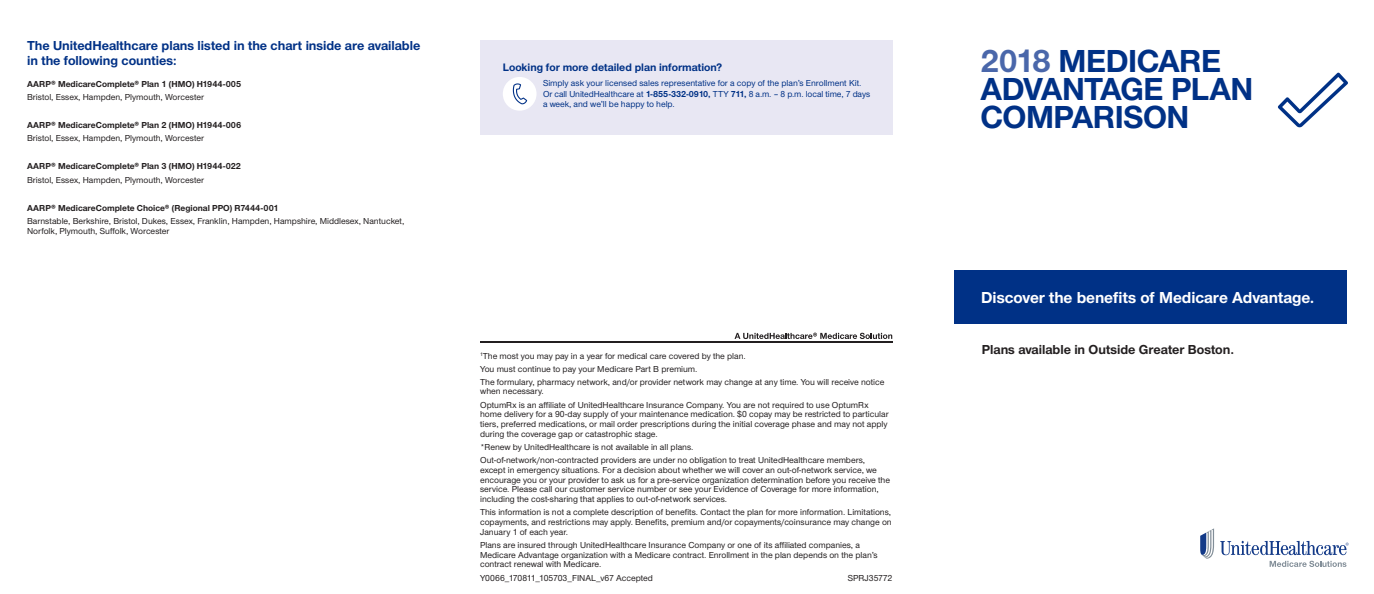
<style>
.page{position:relative;width:1374px;height:594px;background:#fff}
.page>*{position:absolute;margin:0;border:0;box-sizing:border-box;transform-origin:0 0}
.t1{font:700 33px/28px "UHC Sans";letter-spacing:-.015em;color:#003186}
.t2{font:700 16.5px "UHC Sans";color:#fff}
.t3{font:700 13.5px/15px "UHC Sans";letter-spacing:-.005em;color:#003186}
.t4{font:700 13.5px "UHC Sans";color:#231f20}
.t5{font:700 11.25px "UHC Sans";letter-spacing:-.005em;color:#003186}
.t6{font:500 9px/9.8px "UHC Sans";letter-spacing:-.005em;color:#231f20}
.t7{font:500 9px/10.5px "UHC Sans";letter-spacing:-.005em;color:#003186}
.t8{font:700 9px "UHC Sans";color:#231f20}
.s1{font-weight:700}
.s2{color:#4a67aa}
</style>
<div class="page">
<img style="left:1278px;top:72px;width:70px;height:56px">
<div style="left:955px;top:270px;width:392px;height:54px;background:#003186"></div>
<svg style="left:1220px;top:541px;width:128px;height:14px"></svg>
<svg style="left:1200px;top:528px;width:14px;height:31px"></svg>
<svg style="left:1269px;top:561px;width:77px;height:6px"></svg>
<div style="left:480px;top:40px;width:413px;height:95px;background:#e8e7f3"></div>
<div style="left:503px;top:77px;width:33px;height:34px;background:#fff;border-radius:50%"></div>
<img style="left:507px;top:83px;width:21px;height:24px">
<hr style="left:480px;top:341px;width:413px;height:2px;background:#231f20">
<svg style="left:734px;top:333px;width:158px;height:6px"></svg>
<h3 class="t3" style="left:27px;top:37px;width:395px">The UnitedHealthcare plans listed in the chart inside are available in the following counties:</h3>
<p class="t8" style="left:27px;top:78px;width:216px">AARP® MedicareComplete® Plan 1 (HMO) H1944-005</p>
<p class="t6" style="left:27px;top:92px;width:178px">Bristol, Essex, Hampden, Plymouth, Worcester</p>
<p class="t8" style="left:27px;top:119px;width:216px">AARP® MedicareComplete® Plan 2 (HMO) H1944-006</p>
<p class="t6" style="left:27px;top:133px;width:178px">Bristol, Essex, Hampden, Plymouth, Worcester</p>
<p class="t8" style="left:27px;top:160px;width:215px">AARP® MedicareComplete® Plan 3 (HMO) H1944-022</p>
<p class="t6" style="left:27px;top:174px;width:178px">Bristol, Essex, Hampden, Plymouth, Worcester</p>
<p class="t8" style="left:27px;top:201px;width:253px">AARP® MedicareComplete Choice® (Regional PPO) R7444-001</p>
<p class="t6" style="left:27px;top:215px;width:379px">Barnstable, Berkshire, Bristol, Dukes, Essex, Franklin, Hampden, Hampshire, Middlesex, Nantucket,<br>Norfolk, Plymouth, Suffolk, Worcester</p>
<p class="t5" style="left:503px;top:59px;width:221px">Looking for more detailed plan information?</p>
<p class="t7" style="left:543px;top:78px;width:329px">Simply ask your licensed sales representative for a copy of the plan’s Enrollment Kit.<br>Or call UnitedHealthcare at <span class="s1">1-855-332-0910,</span> TTY <span class="s1">711,</span> 8 a.m. – 8 p.m. local time, 7 days a week, and we’ll be happy to help.</p>
<p class="t6" style="left:480px;top:349px;width:406px;line-height:13.1px"><sup>1</sup>The most you may pay in a year for medical care covered by the plan.<br>You must continue to pay your Medicare Part B premium.<br>The formulary, pharmacy network, and/or provider network may change at any time. You will receive notice</p>
<p class="t6" style="left:480px;top:385px;width:390px;line-height:13.1px">when necessary.<br>OptumRx is an affiliate of UnitedHealthcare Insurance Company. You are not required to use OptumRx</p>
<p class="t6" style="left:480px;top:409px;width:410px;text-align:justify">home delivery for a 90-day supply of your maintenance medication. $0 copay may be restricted to particular tiers, preferred medications, or mail order prescriptions during the initial coverage phase and may not apply during the coverage gap or catastrophic stage.</p>
<p class="t6" style="left:480px;top:440px;width:386px;line-height:13.1px">*Renew by UnitedHealthcare is not available in all plans.<br>Out-of-network/non-contracted providers are under no obligation to treat UnitedHealthcare members,</p>
<p class="t6" style="left:480px;top:465px;width:411px">except in emergency situations. For a decision about whether we will cover an out-of-network service, we encourage you or your provider to ask us for a pre-service organization determination before you receive the service. Please call our customer service number or see your Evidence of Coverage for more information, including the cost-sharing that applies to out-of-network services.</p>
<p class="t6" style="left:480px;top:507px;width:413px;text-align:justify">This information is not a complete description of benefits. Contact the plan for more information. Limitations, copayments, and restrictions may apply. Benefits, premium and/or copayments/coinsurance may change on January 1 of each year.</p>
<p class="t6" style="left:480px;top:540px;width:399px">Plans are insured through UnitedHealthcare Insurance Company or one of its affiliated companies, a<br>Medicare Advantage organization with a Medicare contract. Enrollment in the plan depends on the plan’s contract renewal with Medicare.</p>
<p class="t6" style="left:480px;top:572px;width:174px">Y0066_170811_105703_FINAL_v67 Accepted</p>
<p class="t6" style="left:848px;top:572px;width:46px">SPRJ35772</p>
<h1 class="t1" style="left:980px;top:46px;width:274px"><span class="s2">2018</span> MEDICARE<br>ADVANTAGE PLAN<br>COMPARISON</h1>
<h2 class="t2" style="left:981px;top:286px;width:335px">Discover the benefits of Medicare Advantage.</h2>
<h3 class="t4" style="left:982px;top:341px;width:254px">Plans available in Outside Greater Boston.</h3>
</div>
